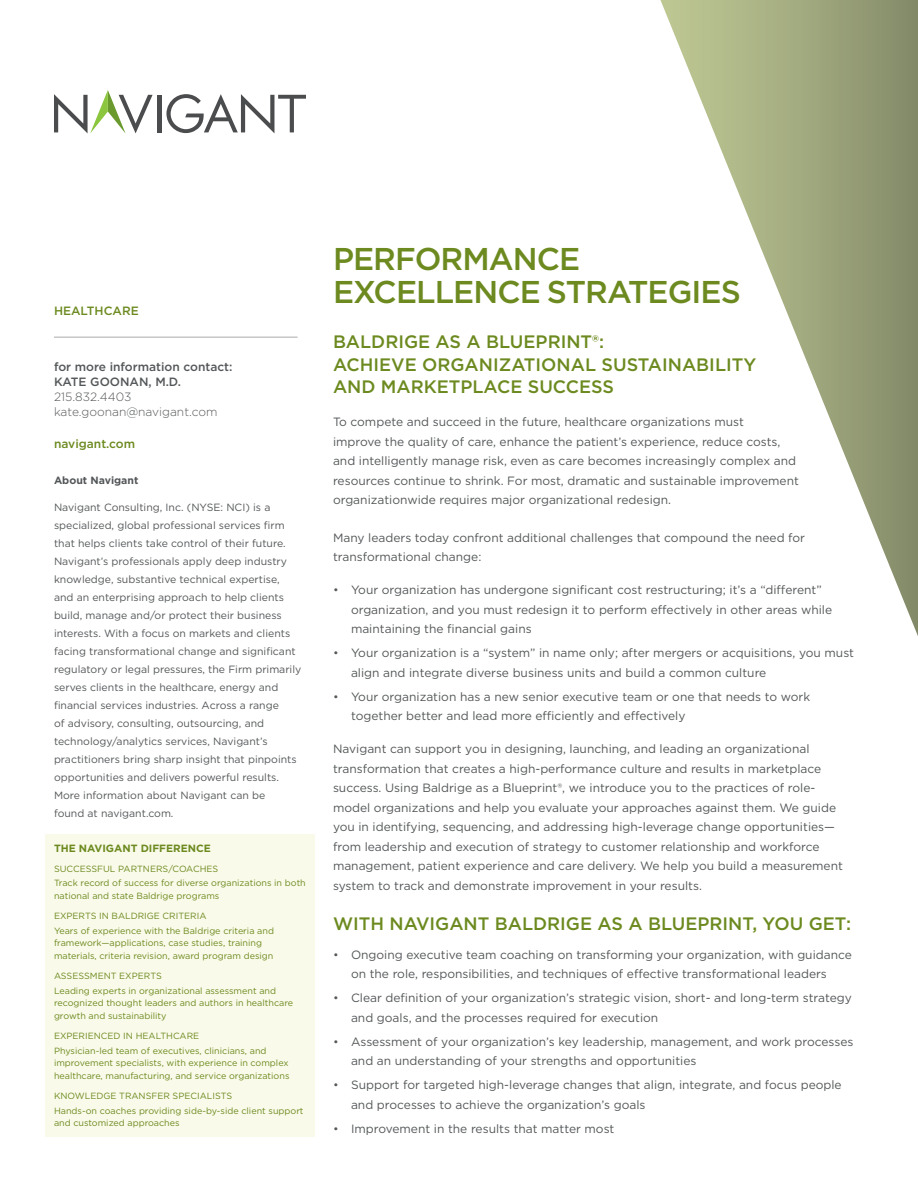
<style>
.page{position:relative;width:918px;height:1188px;background:#fff}
.page>*{position:absolute;margin:0;border:0;box-sizing:border-box;transform-origin:0 0}
.TITLE_-_Green{font:500 31.5px/33px "Gotham";letter-spacing:-.03em;color:#6c8a1f}
.BOD_-_Copy_Headers{font:500 18px/22.5px "Gotham";color:#6c8a1f}
.BOD_-_Copy_P1_Gray{font:12px/19.5px "Gotham";color:#545759}
.COVER_TEXT_-_Contact{font:500 12px/15px "Gotham";color:#545759}
.COVER_TEXT_-_Contact-2{font:300 12px "Gotham";color:#545759}
.COVER_TEXT_-_url{font:500 12px "Gotham";color:#6c8a1f}
.COVER_TEXT_-_SB_Body{font:10.5px/18px "Gotham";color:#545759}
.COVER_TEXT_-_SB_Sub{font:700 10.5px "Gotham";color:#6c8a1f}
.COVER_TEXT_-_SB_Head{font:700 10.5px "Gotham";color:#545759}
.COVER_TEXT_-_SB_Body-2{font:9px/12.8px "Gotham";color:#6c8a1f}
.COVER_TEXT_-_SB_Sub-2{font:9px "Gotham";color:#6c8a1f}
.s1{font-weight:300}
</style>
<div class="page">
<hr style="left:157px;top:95px;width:4px;height:37px;background:#4b4c4d">
<svg style="left:166px;top:94px;width:140px;height:39px"></svg>
<svg style="left:54px;top:90px;width:99px;height:43px"></svg>
<svg style="left:660px;top:0;width:258px;height:636px"></svg>
<div style="left:45px;top:834px;width:270px;height:303px;background:#fafaea"></div>
<hr style="left:54px;top:337px;width:244px;height:1px;background:#aaacad">
<p class="COVER_TEXT_-_url" style="left:54px;top:303px;width:86px">HEALTHCARE</p>
<p class="COVER_TEXT_-_Contact" style="left:54px;top:359px;width:180px">for more information contact:<br>KATE GOONAN, M.D.</p>
<p class="COVER_TEXT_-_Contact-2" style="left:54px;top:389px;width:79px">215.832.4403</p>
<p class="COVER_TEXT_-_Contact-2" style="left:54px;top:404px;width:165px">kate.goonan@navigant.com</p>
<p class="COVER_TEXT_-_url" style="left:54px;top:436px;width:83px">navigant.com</p>
<p class="COVER_TEXT_-_SB_Head" style="left:54px;top:473px;width:86px">About Navigant</p>
<p class="COVER_TEXT_-_SB_Body" style="left:54px;top:498px;width:249px">Navigant Consulting, Inc. (NYSE: NCI) is a specialized, global professional services firm that helps clients take control of their future.<br>Navigant’s professionals apply deep industry knowledge, substantive technical expertise, and an enterprising approach to help clients build, manage and/or protect their business interests. With a focus on markets and clients facing transformational change and significant regulatory or legal pressures, the Firm primarily serves clients in the healthcare, energy and financial services industries. Across a range<br>of advisory, consulting, outsourcing, and technology/analytics services, Navigant’s practitioners bring sharp insight that pinpoints opportunities and delivers powerful results.<br>More information about Navigant can be<br>found at navigant.com.</p>
<p class="COVER_TEXT_-_SB_Sub" style="left:54px;top:841px;width:158px">THE NAVIGANT DIFFERENCE</p>
<p class="COVER_TEXT_-_SB_Sub-2" style="left:54px;top:863px;width:166px">SUCCESSFUL PARTNERS/COACHES</p>
<p class="COVER_TEXT_-_SB_Body-2" style="left:54px;top:877px;width:253px">Track record of success for diverse organizations in both national and state Baldrige programs</p>
<p class="COVER_TEXT_-_SB_Sub-2" style="left:54px;top:910px;width:154px">EXPERTS IN BALDRIGE CRITERIA</p>
<p class="COVER_TEXT_-_SB_Body-2" style="left:54px;top:924px;width:221px">Years of experience with the Baldrige criteria and framework—applications, case studies, training materials, criteria revision, award program design</p>
<p class="COVER_TEXT_-_SB_Sub-2" style="left:54px;top:970px;width:109px">ASSESSMENT EXPERTS</p>
<p class="COVER_TEXT_-_SB_Body-2" style="left:54px;top:984px;width:241px">Leading experts in organizational assessment and recognized thought leaders and authors in healthcare growth and sustainability</p>
<p class="COVER_TEXT_-_SB_Sub-2" style="left:54px;top:1030px;width:147px">EXPERIENCED IN HEALTHCARE</p>
<p class="COVER_TEXT_-_SB_Body-2" style="left:54px;top:1044px;width:237px">Physician-led team of executives, clinicians, and improvement specialists, with experience in complex healthcare, manufacturing, and service organizations</p>
<p class="COVER_TEXT_-_SB_Sub-2" style="left:54px;top:1090px;width:180px">KNOWLEDGE TRANSFER SPECIALISTS</p>
<p class="COVER_TEXT_-_SB_Body-2" style="left:54px;top:1104px;width:251px">Hands-on coaches providing side-by-side client support and customized approaches</p>
<p class="TITLE_-_Green" style="left:333px;top:242px;width:410px">PERFORMANCE<br>EXCELLENCE STRATEGIES</p>
<p class="BOD_-_Copy_Headers" style="left:333px;top:330px;width:425px">BALDRIGE AS A BLUEPRINT®:<br>ACHIEVE ORGANIZATIONAL SUSTAINABILITY<br>AND MARKETPLACE SUCCESS</p>
<p class="BOD_-_Copy_P1_Gray" style="left:333px;top:412px;width:467px">To compete and succeed in the future, healthcare organizations must<br>improve the quality of care, enhance the patient’s experience, reduce costs, and intelligently manage risk, even as care becomes increasingly complex and resources continue to shrink. For most, dramatic and sustainable improvement organizationwide requires major organizational redesign.</p>
<p class="BOD_-_Copy_P1_Gray" style="left:333px;top:527px;width:474px">Many leaders today confront additional challenges that compound the need for transformational change:</p>
<p class="BOD_-_Copy_P1_Gray" style="left:351px;top:580px;width:483px;text-indent:-18px"><span class="s1">•</span> Your organization has undergone significant cost restructuring; it’s a “different” organization, and you must redesign it to perform effectively in other areas while maintaining the financial gains</p>
<p class="BOD_-_Copy_P1_Gray" style="left:351px;top:643px;width:505px;text-indent:-18px"><span class="s1">•</span> Your organization is a “system” in name only; after mergers or acquisitions, you must align and integrate diverse business units and build a common culture</p>
<p class="BOD_-_Copy_P1_Gray" style="left:351px;top:686px;width:461px;text-indent:-18px"><span class="s1">•</span> Your organization has a new senior executive team or one that needs to work together better and lead more efficiently and effectively</p>
<p class="BOD_-_Copy_P1_Gray" style="left:333px;top:739px;width:511px">Navigant can support you in designing, launching, and leading an organizational transformation that creates a high-performance culture and results in marketplace success. Using Baldrige as a Blueprint®, we introduce you to the practices of role&shy;model organizations and help you evaluate your approaches against them. We guide you in identifying, sequencing, and addressing high-leverage change opportunities— from leadership and execution of strategy to customer relationship and workforce management, patient experience and care delivery. We help you build a measurement system to track and demonstrate improvement in your results.</p>
<p class="BOD_-_Copy_Headers" style="left:333px;top:912px;width:520px">WITH NAVIGANT BALDRIGE AS A BLUEPRINT, YOU GET:</p>
<p class="BOD_-_Copy_P1_Gray" style="left:333px;top:944px;width:520px;text-align:center"><span class="s1">•</span> Ongoing executive team coaching on transforming your organization, with guidance on the role, responsibilities, and techniques of effective transformational leaders</p>
<p class="BOD_-_Copy_P1_Gray" style="left:351px;top:988px;width:502px;text-indent:-18px"><span class="s1">•</span> Clear definition of your organization’s strategic vision, short- and long-term strategy and goals, and the processes required for execution</p>
<p class="BOD_-_Copy_P1_Gray" style="left:351px;top:1031px;width:504px;text-indent:-18px"><span class="s1">•</span> Assessment of your organization’s key leadership, management, and work processes and an understanding of your strengths and opportunities</p>
<p class="BOD_-_Copy_P1_Gray" style="left:351px;top:1075px;width:492px;text-indent:-18px"><span class="s1">•</span> Support for targeted high-leverage changes that align, integrate, and focus people and processes to achieve the organization’s goals</p>
<p class="BOD_-_Copy_P1_Gray" style="left:333px;top:1118px;width:283px"><span class="s1">•</span> Improvement in the results that matter most</p>
</div>
